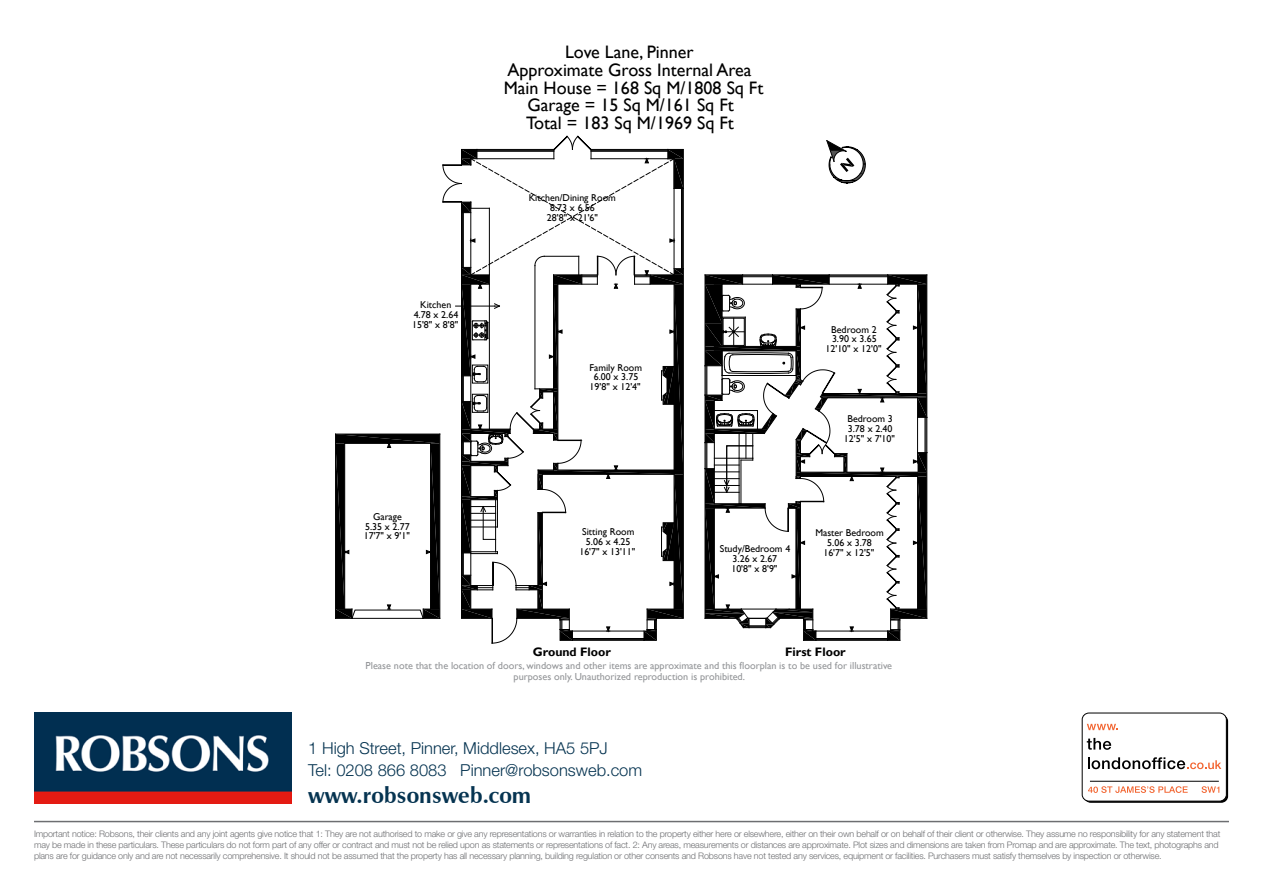
<style>
.page{position:relative;width:1263px;height:893px;background:#fff}
.page>*{position:absolute;margin:0;border:0;box-sizing:border-box;transform-origin:0 0}
.t1{font:700 22.5px "Zapf Humanist 601 BT";color:#063451}
.t2{font:18px/17.7px "Gill Sans";color:#000;text-align:center}
.t3{font:300 16.5px "Helvetica Neue LT Std";color:#063451}
.t4{font:700 12.3px "Gill Sans";color:#000}
.t5{font:10.2px/11.7px "Gill Sans";color:#939598;text-align:center}
.t6{font:9.9px/9.8px "Gill Sans";color:#000;text-align:center}
.t7{font:300 9px/10.8px "Helvetica Neue LT Std";letter-spacing:-.02em;color:#6d6e71}
</style>
<div class="page">
<hr style="left:34px;top:821px;width:1195px;height:1px;background:#6d6e71">
<img style="left:34px;top:712px;width:257px;height:92px">
<svg style="left:705px;top:275px;width:222px;height:366px"></svg>
<svg style="left:826px;top:140px;width:40px;height:44px"></svg>
<hr style="left:741px;top:609px;width:35px;height:1px;background:#000">
<svg style="left:335px;top:136px;width:349px;height:508px"></svg>
<div style="left:1084px;top:715px;width:144px;height:88px;background:#0b0b0b;border-radius:7px"></div>
<div style="left:1082px;top:713px;width:144px;height:88px;background:#fff;border-radius:7px"></div>
<div style="left:1082px;top:713px;width:144px;height:88px;border:1px solid #000;border-radius:7px"></div>
<svg style="left:1087px;top:724px;width:31px;height:6px"></svg>
<svg style="left:1087px;top:738px;width:24px;height:12px"></svg>
<svg style="left:1088px;top:757px;width:133px;height:12px"></svg>
<hr style="left:1090px;top:781px;width:129px;height:1px;background:#000">
<svg style="left:1088px;top:786px;width:100px;height:7px"></svg>
<svg style="left:1201px;top:786px;width:18px;height:7px"></svg>
<h2 class="t2" style="left:504px;top:44px;width:261px">Love Lane, Pinner<br>Approximate Gross Internal Area<br>Main House = 168 Sq M/1808 Sq Ft<br>Garage = 15 Sq M/161 Sq Ft<br>Total = 183 Sq M/1969 Sq Ft</h2>
<p class="t6" style="left:412px;top:300px;width:48px">Kitchen<br>4.78 x 2.64<br>15'8" x 8'8"</p>
<p class="t6" style="left:364px;top:512px;width:48px">Garage<br>5.35 x 2.77<br>17'7" x 9'1"</p>
<p class="t6" style="left:529px;top:193px;width:89px">Kitchen/Dining Room<br>8.73 x 6.56<br>28'8" x 21'6"</p>
<p class="t6" style="left:589px;top:363px;width:54px">Family Room<br>6.00 x 3.75<br>19'8" x 12'4"</p>
<p class="t6" style="left:579px;top:527px;width:58px">Sitting Room<br>5.06 x 4.25<br>16'7" x 13'11"</p>
<p class="t6" style="left:825px;top:324px;width:58px">Bedroom 2<br>3.90 x 3.65<br>12'10" x 12'0"</p>
<p class="t6" style="left:844px;top:414px;width:53px">Bedroom 3<br>3.78 x 2.40<br>12'5" x 7'10"</p>
<p class="t6" style="left:720px;top:544px;width:72px">Study/Bedroom 4<br>3.26 x 2.67<br>10'8" x 8'9"</p>
<p class="t6" style="left:815px;top:528px;width:70px">Master Bedroom<br>5.06 x 3.78<br>16'7" x 12'5"</p>
<h3 class="t4" style="left:533px;top:645px;width:80px">Ground Floor</h3>
<h3 class="t4" style="left:785px;top:645px;width:62px">First Floor</h3>
<p class="t5" style="left:366px;top:659px;width:528px">Please note that the location of doors, windows and other items are approximate and this floorplan is to be used for illustrative purposes only. Unauthorized reproduction is prohibited.</p>
<h3 class="t3" style="left:308px;top:738px;width:301px">1 High Street, Pinner, Middlesex, HA5 5PJ</h3>
<h3 class="t3" style="left:308px;top:760px;width:335px">Tel: 0208 866 8083 Pinner@robsonsweb.com</h3>
<h1 class="t1" style="left:308px;top:781px;width:225px">www.robsonsweb.com</h1>
<p class="t7" style="left:34px;top:828px;width:1188px">Important notice: Robsons, their clients and any joint agents give notice that 1: They are not authorised to make or give any representations or warranties in relation to the property either here or elsewhere, either on their own behalf or on behalf of their client or otherwise. They assume no responsibility for any statement that may be made in these particulars. These particulars do not form part of any offer or contract and must not be relied upon as statements or representations of fact. 2: Any areas, measurements or distances are approximate. Plot sizes and dimensions are taken from Promap and are approximate. The text, photographs and plans are for guidance only and are not necessarily comprehensive. It should not be assumed that the property has all necessary planning, building regulation or other consents and Robsons have not tested any services, equipment or facilities. Purchasers must satisfy themselves by inspection or otherwise.</p>
</div>
